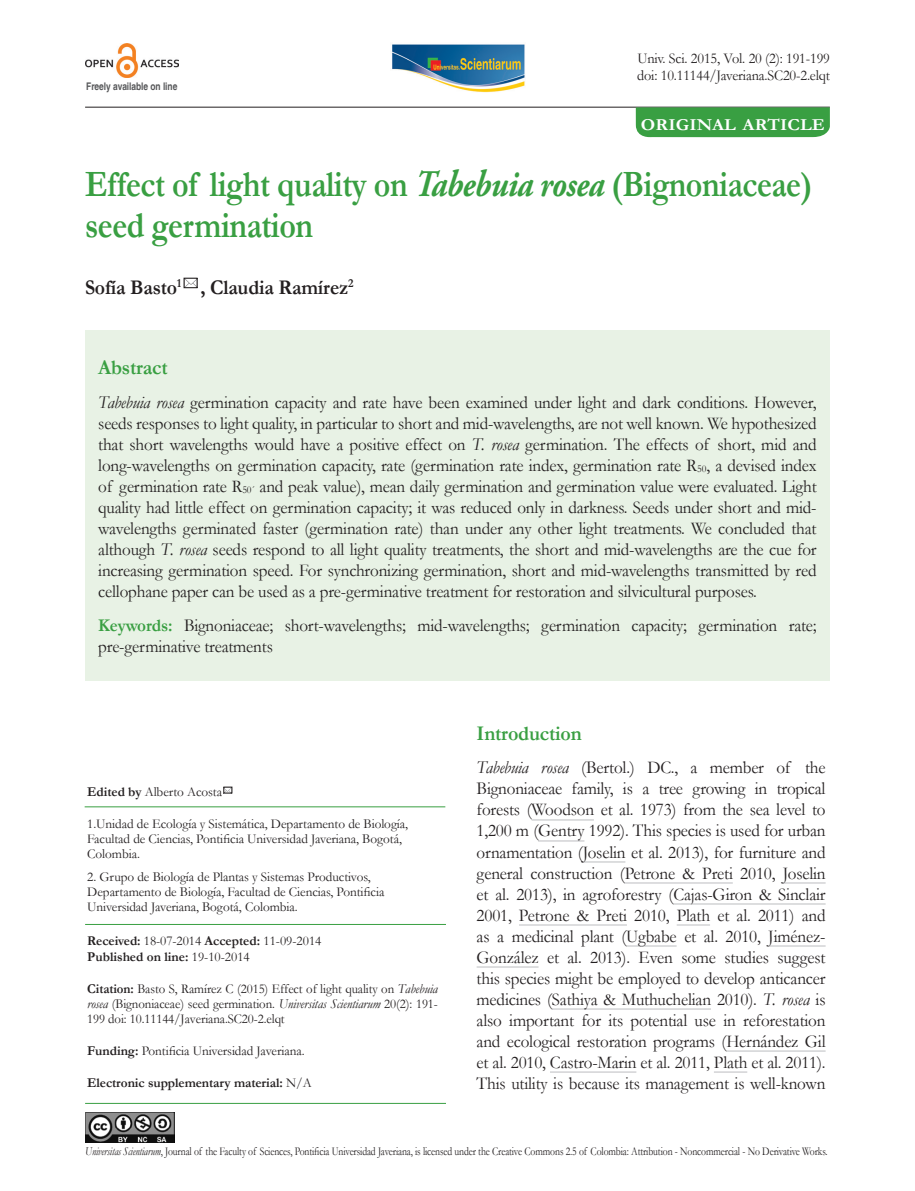
<style>
.page{position:relative;width:915px;height:1191px;background:#fff}
.page>*{position:absolute;margin:0;border:0;box-sizing:border-box;transform-origin:0 0}
.Titulos1{font:700 37.5px/40.5px "Garamond";letter-spacing:-.015em;color:#399f42;scale:.85 1}
.SUBTitulos{font:700 21px "Garamond";letter-spacing:-.01em;color:#231f20;scale:.94 1}
.SUBTitulos-2{font:700 21px "Garamond";letter-spacing:-.01em;color:#399f42;scale:.95 1}
.TEXTOcorrido{font:18px/21px "Garamond";letter-spacing:-.01em;color:#231f20;text-align:justify;scale:.95 1}
.Titulos1-2{font:700 16.8px "Garamond";letter-spacing:.005em;color:#fff;scale:1.09 1}
.TEXTOcorrido-2{font:15px "Garamond";letter-spacing:-.01em;color:#231f20;scale:.95 1}
.TEXTO_pie_pag{font:13.5px/15px "Garamond";letter-spacing:-.005em;color:#231f20}
.TEXTO_pie_pag-2{font:13.5px/15px "Garamond";letter-spacing:-.005em;color:#231f20;text-align:justify;scale:.95 1}
.TEXTO_pie_pag-3{font:700 13.5px/16.5px "Garamond";letter-spacing:-.005em;color:#231f20}
.TEXTOcorrido-3{font:12px "Garamond";letter-spacing:-.01em;color:#231f20;scale:.81 1}
.TEXTOcorrido-4{font:700 10.5px "Helvetica";letter-spacing:-.005em;color:#57585a;scale:.8 1}
.s1{font-family:"Adobe Garamond Pro";font-style:italic}
.s2{font-style:italic}
.s3{font-weight:700;color:#399f42}
.s4{font-weight:700}
.s5{font-weight:400}
</style>
<div class="page">
<img style="left:85px;top:1112px;width:90px;height:30px">
<div style="left:85px;top:331px;width:744px;height:350px;background:#e8f2e5"></div>
<hr style="left:85px;top:924px;width:361px;height:1px;background:#399f42">
<hr style="left:85px;top:107px;width:744px;height:1px;background:#231f20">
<img style="left:392px;top:44px;width:133px;height:49px">
<img style="left:85px;top:44px;width:93px;height:34px">
<hr style="left:85px;top:806px;width:360px;height:1px;background:#399f42">
<hr style="left:85px;top:1103px;width:361px;height:1px;background:#399f42">
<hr style="left:531px;top:819px;width:62px;height:1px;background:#bcbdc0">
<hr style="left:538px;top:840px;width:46px;height:1px;background:#bcbdc0">
<hr style="left:582px;top:861px;width:43px;height:1px;background:#bcbdc0">
<hr style="left:624px;top:882px;width:108px;height:1px;background:#bcbdc0">
<hr style="left:782px;top:882px;width:43px;height:1px;background:#bcbdc0">
<hr style="left:673px;top:903px;width:152px;height:1px;background:#bcbdc0">
<hr style="left:519px;top:924px;width:107px;height:1px;background:#bcbdc0">
<hr style="left:676px;top:924px;width:33px;height:1px;background:#bcbdc0">
<hr style="left:626px;top:945px;width:50px;height:1px;background:#bcbdc0">
<hr style="left:768px;top:945px;width:57px;height:1px;background:#bcbdc0">
<hr style="left:476px;top:966px;width:62px;height:1px;background:#bcbdc0">
<hr style="left:551px;top:1008px;width:159px;height:1px;background:#bcbdc0">
<hr style="left:726px;top:1050px;width:99px;height:1px;background:#bcbdc0">
<hr style="left:550px;top:1071px;width:86px;height:1px;background:#bcbdc0">
<hr style="left:713px;top:1071px;width:34px;height:1px;background:#bcbdc0">
<svg style="left:186px;top:280px;width:9px;height:6px"></svg>
<div style="left:184px;top:278px;width:13px;height:10px;border:1px solid #231f20"></div>
<div style="left:223px;top:787px;width:9px;height:6px;border:1px solid #231f20"></div>
<svg style="left:635px;top:107px;width:194px;height:31px;background:#42a24a"></svg>
<p class="TEXTOcorrido-4" style="left:86px;top:80px;width:115px">Freely available on line</p>
<p class="TEXTOcorrido-2" style="left:637px;top:49px;width:204px">Univ. Sci. 2015, Vol. 20 (2): 191-199</p>
<p class="TEXTOcorrido-2" style="left:637px;top:65px;width:204px">doi: 10.11144/Javeriana.SC20-2.elqt</p>
<p class="Titulos1-2" style="left:640px;top:113px;width:170px">ORIGINAL ARTICLE</p>
<p class="Titulos1" style="left:85px;top:164px;width:856px">Effect of light quality on <span class="s1">Tabebuia rosea</span> (Bignoniaceae) seed germination</p>
<p class="SUBTitulos" style="left:85px;top:273px;width:287px">Sofía Basto<sup>1</sup> , Claudia Ramírez<sup>2</sup></p>
<p class="SUBTitulos-2" style="left:98px;top:353px;width:74px">Abstract</p>
<p class="TEXTOcorrido" style="left:98px;top:391px;width:757px"><span class="s2">Tabebuia rosea</span> germination capacity and rate have been examined under light and dark conditions. However, seeds responses to light quality, in particular to short and mid-wavelengths, are not well known. We hypothesized that short wavelengths would have a positive effect on <span class="s2">T. rosea</span> germination. The effects of short, mid and long-wavelengths on germination capacity, rate (germination rate index, germination rate R<sub>50</sub>, a devised index of germination rate R<sub>50´</sub> and peak value), mean daily germination and germination value were evaluated. Light quality had little effect on germination capacity; it was reduced only in darkness. Seeds under short and mid&shy;wavelengths germinated faster (germination rate) than under any other light treatments. We concluded that although <span class="s2">T. rosea</span> seeds respond to all light quality treatments, the short and mid-wavelengths are the cue for increasing germination speed. For synchronizing germination, short and mid-wavelengths transmitted by red cellophane paper can be used as a pre-germinative treatment for restoration and silvicultural purposes.</p>
<p class="TEXTOcorrido" style="left:98px;top:614px;width:757px"><span class="s3">Keywords:</span> Bignoniaceae; short-wavelengths; mid-wavelengths; germination capacity; germination rate; pre-germinative treatments</p>
<p class="TEXTO_pie_pag" style="left:87px;top:783px;width:136px"><span class="s4">Edited by</span> Alberto Acosta</p>
<p class="TEXTO_pie_pag" style="left:87px;top:815px;width:322px">1.Unidad de Ecología y Sistemática, Departamento de Biología,<br>Facultad de Ciencias, Pontificia Universidad Javeriana, Bogotá,<br>Colombia.</p>
<p class="TEXTO_pie_pag" style="left:87px;top:869px;width:298px">2. Grupo de Biología de Plantas y Sistemas Productivos,<br>Departamento de Biología, Facultad de Ciencias, Pontificia<br>Universidad Javeriana, Bogotá, Colombia.</p>
<p class="TEXTO_pie_pag-3" style="left:87px;top:932px;width:235px">Received: <span class="s5">18-07-2014</span> Accepted: <span class="s5">11-09-2014<br></span>Published on line: <span class="s5">19-10-2014</span></p>
<p class="TEXTO_pie_pag-2" style="left:87px;top:981px;width:370px"><span class="s4">Citation:</span> Basto S, Ramírez C (2015) Effect of light quality on <span class="s2">Tabebuia rosea</span> (Bignoniaceae) seed germination. <span class="s2">Universitas Scientiarum</span> 20(2): 191- 199 doi: 10.11144/Javeriana.SC20-2.elqt</p>
<p class="TEXTO_pie_pag" style="left:87px;top:1043px;width:219px"><span class="s4">Funding:</span> Pontificia Universidad Javeriana.</p>
<p class="TEXTO_pie_pag-3" style="left:87px;top:1075px;width:226px">Electronic supplementary material: <span class="s5">N/A</span></p>
<p class="SUBTitulos-2" style="left:476px;top:718px;width:112px">Introduction</p>
<p class="TEXTOcorrido" style="left:476px;top:757px;width:369px"><span class="s2">Tabebuia rosea</span> (Bertol.) DC., a member of the Bignoniaceae family, is a tree growing in tropical forests (Woodson et al. 1973) from the sea level to 1,200 m (Gentry 1992). This species is used for urban ornamentation (Joselin et al. 2013), for furniture and general construction (Petrone &amp; Preti 2010, Joselin et al. 2013), in agroforestry (Cajas-Giron &amp; Sinclair 2001, Petrone &amp; Preti 2010, Plath et al. 2011) and as a medicinal plant (Ugbabe et al. 2010, Jiménez-González et al. 2013). Even some studies suggest this species might be employed to develop anticancer medicines (Sathiya &amp; Muthuchelian 2010). <span class="s2">T. rosea</span> is also important for its potential use in reforestation and ecological restoration programs (Hernández Gil et al. 2010, Castro-Marin et al. 2011, Plath et al. 2011).<br>This utility is because its management is well-known</p>
<p class="TEXTOcorrido-3" style="left:85px;top:1143px;width:917px"><span class="s2">Universitas Scientiarum</span>, Journal of the Faculty of Sciences, Pontificia Universidad Javeriana, is licensed under the Creative Commons 2.5 of Colombia: Attribution - Noncommercial - No Derivative Works.</p>
</div>
